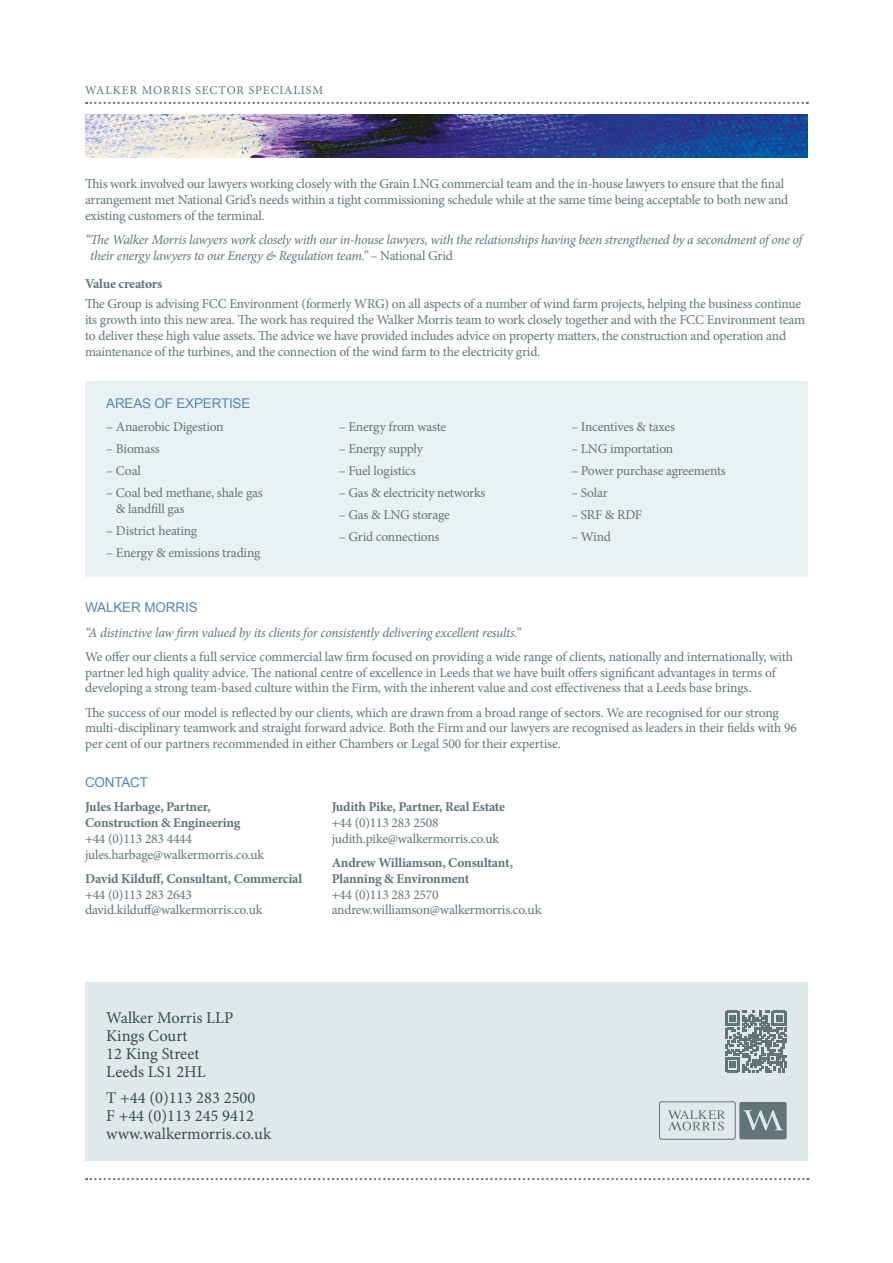
<style>
.page{position:relative;width:893px;height:1263px;background:#fff}
.page>*{position:absolute;margin:0;border:0;box-sizing:border-box;transform-origin:0 0}
.WM_footer{font:16.5px/18px "Minion Pro";color:#344d4f}
.WM_body_copy_smaller{font:13.5px/15.8px "Minion Pro";letter-spacing:-.015em;color:#61747a}
.WM_body_copy{font:13.5px/15.8px "Minion Pro";letter-spacing:-.01em;color:#61747a}
.WM_body_copy__last_l{font:13.5px/15.8px "Minion Pro";letter-spacing:-.015em;color:#61747a}
.WM_body_copy__last_l-2{font:italic 13.5px/15.8px "Minion Pro";letter-spacing:-.02em;color:#61747a}
.WM_sub_head_smaller{font:13.5px "Arial";letter-spacing:-.015em;color:#5287b7}
.WM_body_sub_head_sma{font:700 13.5px "Minion Pro";letter-spacing:-.02em;color:#61747a}
.WM_sub_head{font:13.5px "Arial";letter-spacing:-.01em;color:#5287b7}
.t1{font:12px "Minion Pro";letter-spacing:.08em;color:#61747a}
.s1{font-style:normal}
.s2{font-weight:700}
</style>
<div class="page">
<svg style="left:86px;top:102px;width:722px;height:2px"></svg>
<svg style="left:86px;top:1178px;width:722px;height:2px"></svg>
<div style="left:85px;top:382px;width:723px;height:195px;background:#eaf1f2"></div>
<div style="left:85px;top:982px;width:723px;height:179px;background:#e0e8ea"></div>
<svg style="left:668px;top:1110px;width:57px;height:20px"></svg>
<div style="left:659px;top:1101px;width:77px;height:39px;border:1px solid #61747a;border-radius:2px"></div>
<svg style="left:739px;top:1102px;width:48px;height:37px;background:#74868b"></svg>
<svg style="left:725px;top:1011px;width:62px;height:61px"></svg>
<img style="left:85px;top:115px;width:723px;height:42px">
<p class="t1" style="left:85px;top:82px;width:240px">WALKER MORRIS SECTOR SPECIALISM</p>
<p class="WM_body_copy_smaller" style="left:85px;top:176px;width:705px">This work involved our lawyers working closely with the Grain LNG commercial team and the in-house lawyers to ensure that the final arrangement met National Grid’s needs within a tight commissioning schedule while at the same time being acceptable to both new and existing customers of the terminal.</p>
<p class="WM_body_copy__last_l-2" style="left:90px;top:232px;width:713px;text-indent:-5px">“The Walker Morris lawyers work closely with our in-house lawyers, with the relationships having been strengthened by a secondment of one of their energy lawyers to our Energy &amp; Regulation team.” <span class="s1">– National Grid</span></p>
<p class="WM_body_sub_head_sma" style="left:85px;top:275px;width:79px">Value creators</p>
<p class="WM_body_copy__last_l" style="left:85px;top:296px;width:722px">The Group is advising FCC Environment (formerly WRG) on all aspects of a number of wind farm projects, helping the business continue its growth into this new area. The work has required the Walker Morris team to work closely together and with the FCC Environment team to deliver these high value assets. The advice we have provided includes advice on property matters, the construction and operation and maintenance of the turbines, and the connection of the wind farm to the electricity grid.</p>
<p class="WM_sub_head_smaller" style="left:106px;top:395px;width:146px">AREAS OF EXPERTISE</p>
<p class="WM_body_copy_smaller" style="left:106px;top:418px;width:119px">– Anaerobic Digestion</p>
<p class="WM_body_copy_smaller" style="left:106px;top:441px;width:55px">– Biomass</p>
<p class="WM_body_copy_smaller" style="left:106px;top:463px;width:36px">– Coal</p>
<p class="WM_body_copy_smaller" style="left:116px;top:485px;width:148px;text-indent:-10px">– Coal bed methane, shale gas &amp; landfill gas</p>
<p class="WM_body_copy_smaller" style="left:106px;top:523px;width:92px">– District heating</p>
<p class="WM_body_copy_smaller" style="left:106px;top:545px;width:156px">– Energy &amp; emissions trading</p>
<p class="WM_body_copy_smaller" style="left:339px;top:418px;width:109px">– Energy from waste</p>
<p class="WM_body_copy_smaller" style="left:339px;top:441px;width:86px">– Energy supply</p>
<p class="WM_body_copy_smaller" style="left:339px;top:463px;width:78px">– Fuel logistics</p>
<p class="WM_body_copy_smaller" style="left:339px;top:485px;width:148px">– Gas &amp; electricity networks</p>
<p class="WM_body_copy_smaller" style="left:339px;top:507px;width:113px">– Gas &amp; LNG storage</p>
<p class="WM_body_copy_smaller" style="left:339px;top:529px;width:102px">– Grid connections</p>
<p class="WM_body_copy_smaller" style="left:571px;top:418px;width:105px">– Incentives &amp; taxes</p>
<p class="WM_body_copy_smaller" style="left:571px;top:441px;width:104px">– LNG importation</p>
<p class="WM_body_copy_smaller" style="left:571px;top:463px;width:156px">– Power purchase agreements</p>
<p class="WM_body_copy_smaller" style="left:571px;top:485px;width:38px">– Solar</p>
<p class="WM_body_copy_smaller" style="left:571px;top:507px;width:72px">– SRF &amp; RDF</p>
<p class="WM_body_copy_smaller" style="left:571px;top:529px;width:41px">– Wind</p>
<p class="WM_sub_head" style="left:85px;top:599px;width:114px">WALKER MORRIS</p>
<p class="WM_body_copy__last_l-2" style="left:85px;top:624px;width:437px">“A distinctive law firm valued by its clients for consistently delivering excellent results.”</p>
<p class="WM_body_copy" style="left:85px;top:649px;width:709px">We offer our clients a full service commercial law firm focused on providing a wide range of clients, nationally and internationally, with partner led high quality advice. The national centre of excellence in Leeds that we have built offers significant advantages in terms of developing a strong team-based culture within the Firm, with the inherent value and cost effectiveness that a Leeds base brings.</p>
<p class="WM_body_copy" style="left:85px;top:704px;width:713px">The success of our model is reflected by our clients, which are drawn from a broad range of sectors. We are recognised for our strong multi-disciplinary teamwork and straight forward advice. Both the Firm and our lawyers are recognised as leaders in their fields with 96 per cent of our partners recommended in either Chambers or Legal 500 for their expertise.</p>
<p class="WM_sub_head_smaller" style="left:85px;top:773px;width:65px">CONTACT</p>
<p class="WM_body_copy_smaller" style="left:85px;top:799px;width:181px"><span class="s2">Jules Harbage, Partner,<br>Construction &amp; Engineering </span>+44 (0)113 283 4444 jules.harbage@walkermorris.co.uk</p>
<p class="WM_body_copy_smaller" style="left:85px;top:871px;width:219px"><span class="s2">David Kilduff, Consultant, Commercial </span>+44 (0)113 283 2643 david.kilduff@walkermorris.co.uk</p>
<p class="WM_body_copy_smaller" style="left:332px;top:799px;width:175px"><span class="s2">Judith Pike, Partner, Real Estate </span>+44 (0)113 283 2508 judith.pike@walkermorris.co.uk</p>
<p class="WM_body_copy_smaller" style="left:332px;top:855px;width:211px"><span class="s2">Andrew Williamson, Consultant,<br>Planning &amp; Environment<br></span>+44 (0)113 283 2570 andrew.williamson@walkermorris.co.uk</p>
<p class="WM_footer" style="left:106px;top:1008px;width:129px">Walker Morris LLP<br>Kings Court<br>12 King Street<br>Leeds LS1 2HL</p>
<p class="WM_footer" style="left:106px;top:1089px;width:167px">T +44 (0)113 283 2500<br>F +44 (0)113 245 9412 www.walkermorris.co.uk</p>
</div>
